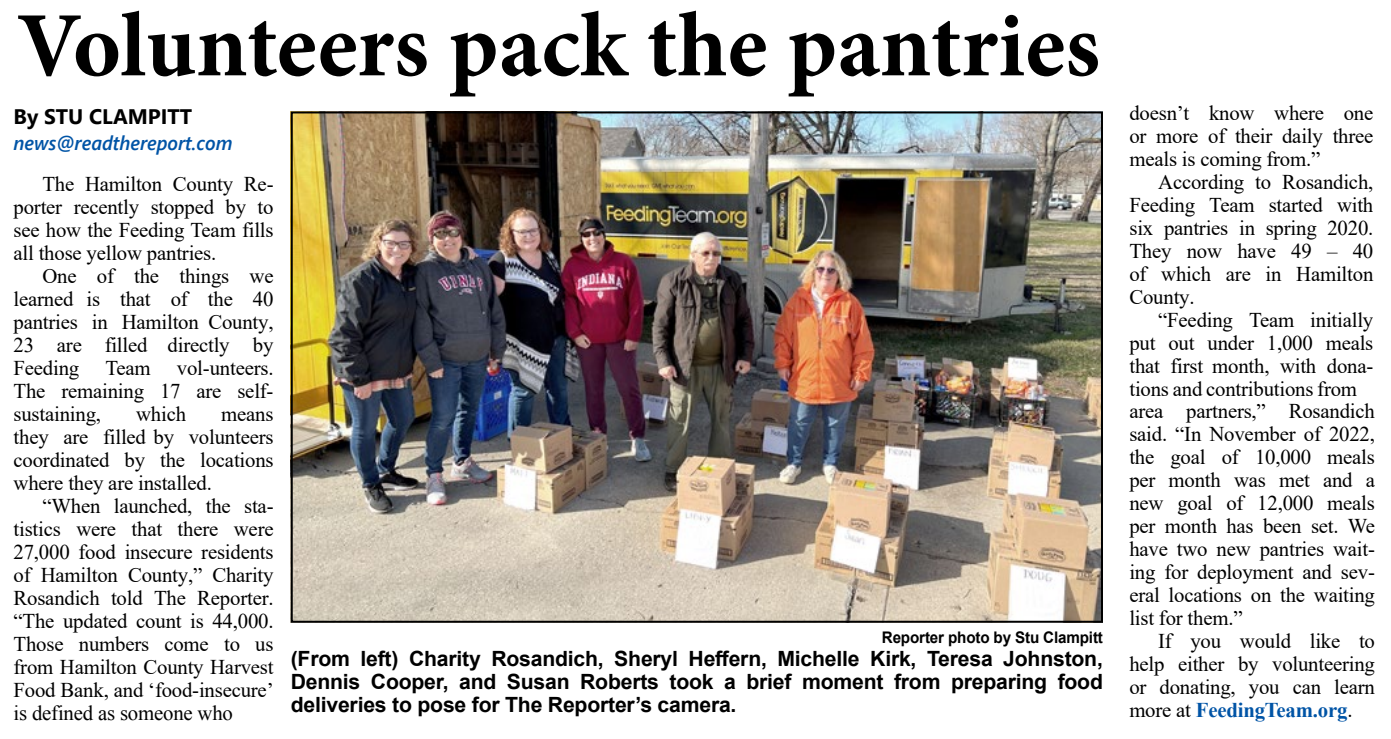
<style>
.page{position:relative;width:1391px;height:739px;background:#fff}
.page>*{position:absolute;margin:0;border:0;box-sizing:border-box;transform-origin:0 0}
.t1{font:700 92px "Minion Pro";color:#000}
.t2{font:21px/23px "Times New Roman";letter-spacing:-.01em;color:#000;text-align:justify}
.t3{font:700 21px/23px "Arial";letter-spacing:-.01em;color:#000;text-align:justify}
.t4{font:700 21px "Segoe UI";color:#000}
.t5{font:italic 600 20px "Segoe UI";color:#0054a6;scale:.95 1}
.t6{font:700 16px "Arial";letter-spacing:-.01em;color:#000;scale:.95 1}
.s1{font-weight:700;color:#0054a6}
</style>
<div class="page">
<img style="left:294px;top:114px;width:806px;height:506px">
<h1 class="t1" style="left:17px;top:-19px;width:1084px">Volunteers pack the pantries</h1>
<p class="t4" style="left:14px;top:97px;width:180px">By STU CLAMPITT</p>
<p class="t5" style="left:14px;top:124px;width:232px">news@readthereport.com</p>
<p class="t2" style="left:14px;top:172px;width:261px;text-indent:29px">The Hamilton County Re&shy;porter recently stopped by to see how the Feeding Team fills all those yellow pantries.</p>
<p class="t2" style="left:14px;top:264px;width:261px;text-indent:29px">One of the things we learned is that of the 40 pantries in Hamilton County, 23 are filled directly by Feeding Team vol-unteers.<br>The remaining 17 are self&shy;sustaining,</p>
<p class="t2" style="left:136px;top:402px;width:51px">which</p>
<p class="t2" style="left:14px;top:402px;width:261px;text-indent:208px">means they are filled by volunteers coordinated by the locations where they are installed.</p>
<p class="t2" style="left:14px;top:494px;width:261px;text-indent:29px">“When launched, the sta&shy;tistics were that there were 27,000 food insecure residents of Hamilton County,” Charity Rosandich told The Reporter. “The updated count is 44,000.<br>Those numbers come to us from Hamilton County Harvest Food Bank, and ‘food-insecure’ is defined as someone who</p>
<p class="t6" style="left:882px;top:626px;width:234px">Reporter photo by Stu Clampitt</p>
<p class="t3" style="left:291px;top:648px;width:814px">(From left) Charity Rosandich, Sheryl Heffern, Michelle Kirk, Teresa Johnston, Dennis Cooper, and Susan Roberts took a brief moment from preparing food deliveries to pose for The Reporter’s camera.</p>
<p class="t2" style="left:1129px;top:101px;width:245px">doesn’t know where one or more of their daily three meals is coming from.”</p>
<p class="t2" style="left:1129px;top:170px;width:245px;text-indent:29px">According to Rosandich, Feeding Team started with six pantries in spring 2020.<br>They now have 49 – 40 of which are in Hamilton County.</p>
<p class="t2" style="left:1129px;top:308px;width:247px;text-align:left;text-indent:29px">“Feeding Team initially put out under 1,000 meals that first month, with dona&shy;tions and contributions from area partners,” Rosandich said. “In November of 2022, the goal of 10,000 meals per month was met and a new goal of 12,000 meals per month has been set. We have two new pantries wait&shy;ing for deployment and sev&shy;eral locations on the waiting list for them.”</p>
<p class="t2" style="left:1129px;top:629px;width:247px;text-indent:29px">If you would like to help either by volunteering or donating, you can learn more at <span class="s1">FeedingTeam.org</span>.</p>
</div>
